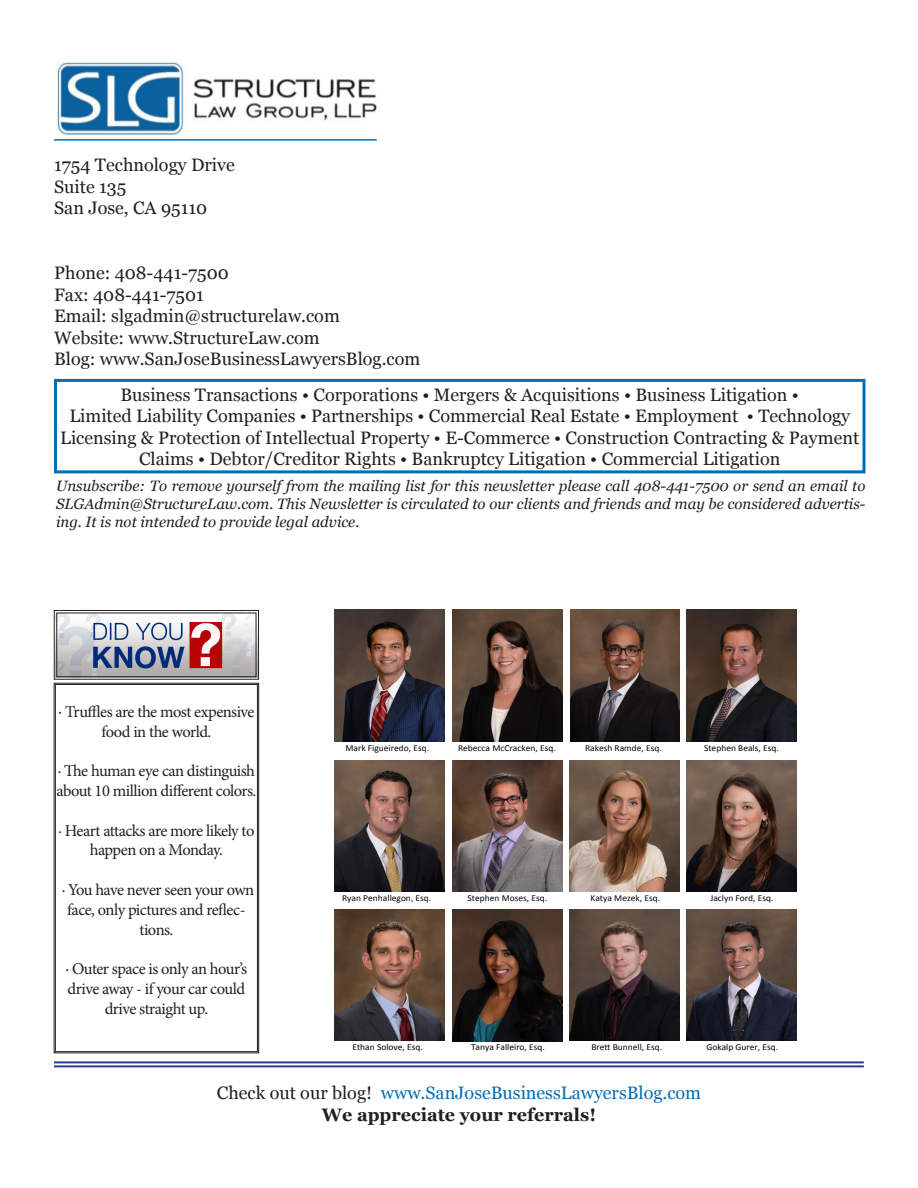
<style>
.page{position:relative;width:918px;height:1188px;background:#fff}
.page>*{position:absolute;margin:0;border:0;box-sizing:border-box;transform-origin:0 0}
.t1{font:18px/21.6px "Georgia";color:#231f20}
.t2{font:18px "Georgia";color:#006eb9}
.t3{font:700 18px "Georgia";color:#231f20}
.t4{font:16.5px/19.8px "Minion Pro";letter-spacing:-.035em;color:#231f20;text-align:center}
.t5{font:italic 15px/18px "Georgia";color:#231f20;text-align:justify}
.t6{font:9.15px "Calibri";color:#000;scale:1.04 1}
.s1{font-size:18px}
.s2{color:#231f20}
</style>
<div class="page">
<img style="left:56px;top:62px;width:321px;height:74px">
<hr style="left:54px;top:139px;width:323px;height:2px;background:#006eb9">
<div style="left:54px;top:379px;width:812px;height:94px;border:3px solid #006eb9"></div>
<svg style="left:54px;top:683px;width:205px;height:370px"></svg>
<div style="left:55px;top:684px;width:203px;height:368px;border:1px solid #231f20"></div>
<hr style="left:54px;top:1061px;width:810px;height:2px;background:#253f8e">
<hr style="left:54px;top:1065px;width:810px;height:2px;background:#253f8e">
<svg style="left:54px;top:610px;width:205px;height:70px"></svg>
<div style="left:56px;top:613px;width:200px;height:64px;border:1px solid #231f20"></div>
<img style="left:335px;top:760px;width:109px;height:132px">
<img style="left:335px;top:610px;width:109px;height:131px">
<img style="left:453px;top:610px;width:109px;height:131px">
<img style="left:686px;top:610px;width:110px;height:131px">
<img style="left:453px;top:760px;width:109px;height:132px">
<img style="left:453px;top:910px;width:109px;height:131px">
<img style="left:335px;top:909px;width:109px;height:132px">
<img style="left:570px;top:760px;width:109px;height:132px">
<img style="left:686px;top:760px;width:110px;height:132px">
<img style="left:570px;top:610px;width:110px;height:131px">
<img style="left:686px;top:909px;width:110px;height:132px">
<img style="left:570px;top:909px;width:109px;height:132px">
<p class="t1" style="left:54px;top:154px;width:182px">1754 Technology Drive<br>Suite 135<br>San Jose, CA 95110</p>
<p class="t1" style="left:54px;top:262px;width:368px">Phone: 408-441-7500<br>Fax: 408-441-7501<br>Email: slgadmin@structurelaw.com<br>Website: www.StructureLaw.com<br>Blog: www.SanJoseBusinessLawyersBlog.com</p>
<p class="t1" style="left:60px;top:384px;width:801px;text-align:center">Business Transactions • Corporations • Mergers &amp; Acquisitions • Business Litigation •<br>Limited Liability Companies • Partnerships • Commercial Real Estate • Employment • Technology Licensing &amp; Protection of Intellectual Property • E-Commerce • Construction Contracting &amp; Payment Claims • Debtor/Creditor Rights • Bankruptcy Litigation • Commercial Litigation</p>
<p class="t5" style="left:56px;top:476px;width:811px">Unsubscribe: To remove yourself from the mailing list for this newsletter please call 408-441-7500 or send an email to SLGAdmin@StructureLaw.com. This Newsletter is circulated to our clients and friends and may be considered advertis&shy;ing. It is not intended to provide legal advice.</p>
<p class="t4" style="left:58px;top:702px;width:198px"><span class="s1">·</span> Truffles are the most expensive food in the world.</p>
<p class="t4" style="left:56px;top:761px;width:201px;text-align:left">· The human eye can distinguish about 10 million different colors.</p>
<p class="t4" style="left:58px;top:821px;width:198px">· Heart attacks are more likely to happen on a Monday.</p>
<p class="t4" style="left:62px;top:880px;width:194px">· You have never seen your own face, only pictures and reflec&shy;tions.</p>
<p class="t4" style="left:66px;top:959px;width:183px">· Outer space is only an hour’s drive away - if your car could drive straight up.</p>
<p class="t6" style="left:345px;top:743px;width:82px">Mark Figueiredo, Esq.</p>
<p class="t6" style="left:458px;top:742px;width:95px">Rebecca McCracken, Esq.</p>
<p class="t6" style="left:704px;top:742px;width:73px">Stephen Beals, Esq.</p>
<p class="t6" style="left:585px;top:742px;width:75px">Rakesh Ramde, Esq.</p>
<p class="t6" style="left:342px;top:892px;width:87px">Ryan Penhallegon, Esq.</p>
<p class="t6" style="left:468px;top:892px;width:78px">Stephen Moses, Esq.</p>
<p class="t6" style="left:591px;top:892px;width:68px">Katya Mezek, Esq.</p>
<p class="t6" style="left:710px;top:892px;width:62px">Jaclyn Ford, Esq.</p>
<p class="t6" style="left:352px;top:1042px;width:69px">Ethan Solove, Esq.</p>
<p class="t6" style="left:471px;top:1042px;width:73px">Tanya Falleiro, Esq.</p>
<p class="t6" style="left:591px;top:1041px;width:70px">Brett Bunnell, Esq.</p>
<p class="t6" style="left:706px;top:1041px;width:70px">Gokalp Gurer, Esq.</p>
<p class="t2" style="left:217px;top:1082px;width:486px"><span class="s2">Check out our blog!</span> www.SanJoseBusinessLawyersBlog.com</p>
<p class="t3" style="left:322px;top:1103px;width:276px">We appreciate your referrals!</p>
</div>
